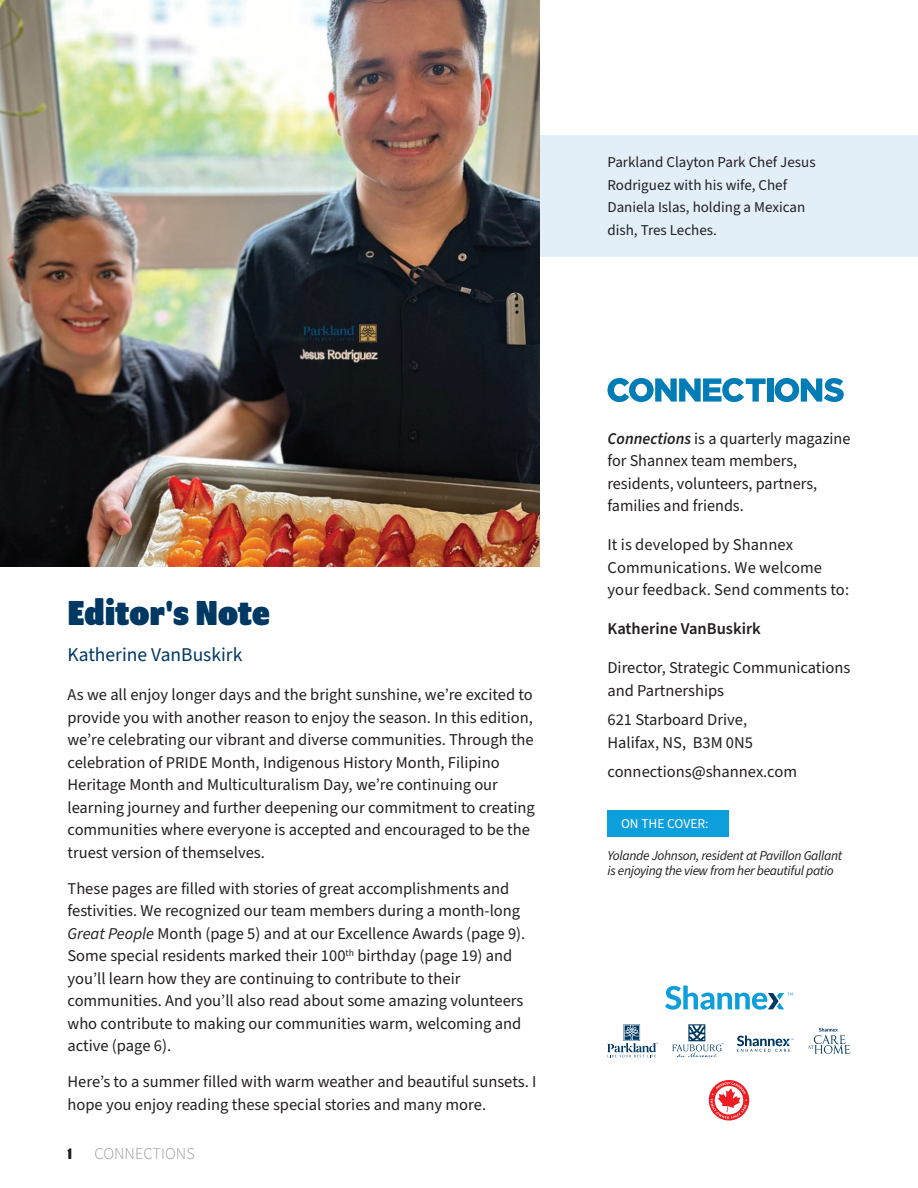
<style>
.page{position:relative;width:918px;height:1188px;background:#fff}
.page>*{position:absolute;margin:0;border:0;box-sizing:border-box;transform-origin:0 0}
.t1{font:900 37.5px "Program OT";color:#003864}
.t2{font:19.5px "Source Sans Pro";color:#003864}
.t3{font:16.5px/22.5px "Source Sans Pro";color:#231f20}
.t4{font:600 16.5px "Source Sans Pro";color:#231f20}
.t5{font:300 16.5px "Source Sans Pro";color:#939598}
.t6{font:700 16.5px "Program OT";color:#231f20}
.t7{font:15px/22.5px "Source Sans Pro";color:#231f20}
.t8{font:italic 13.5px/15px "Source Sans Pro";letter-spacing:-.025em;color:#231f20}
.t9{font:13.5px "Source Sans Pro";color:#fff}
.s1{font-style:italic}
.s2{font-weight:600;font-style:italic}
</style>
<div class="page">
<div style="left:459px;top:135px;width:459px;height:121px;background:#e2eff9"></div>
<img style="left:0;top:0;width:540px;height:567px">
<div style="left:608px;top:810px;width:121px;height:27px;background:#0c9fdc"></div>
<svg style="left:665px;top:986px;width:128px;height:24px"></svg>
<svg style="left:737px;top:1035px;width:57px;height:17px"></svg>
<svg style="left:808px;top:1028px;width:43px;height:26px"></svg>
<svg style="left:607px;top:1024px;width:51px;height:33px"></svg>
<svg style="left:672px;top:1024px;width:52px;height:33px"></svg>
<svg style="left:708px;top:1080px;width:42px;height:41px"></svg>
<svg style="left:608px;top:378px;width:158px;height:24px"></svg>
<div style="left:767px;top:378px;width:6px;height:24px;background:#007cb7"></div>
<svg style="left:775px;top:378px;width:69px;height:24px"></svg>
<p class="t7" style="left:608px;top:152px;width:210px">Parkland Clayton Park Chef Jesus<br>Rodriguez with his wife, Chef<br>Daniela Islas, holding a Mexican dish, Tres Leches.</p>
<h1 class="t1" style="left:68px;top:591px;width:204px">Editor's Note</h1>
<p class="t2" style="left:68px;top:641px;width:176px">Katherine VanBuskirk</p>
<p class="t3" style="left:68px;top:684px;width:469px">As we all enjoy longer days and the bright sunshine, we’re excited to provide you with another reason to enjoy the season. In this edition, we’re celebrating our vibrant and diverse communities. Through the celebration of PRIDE Month, Indigenous History Month, Filipino Heritage Month and Multiculturalism Day, we’re continuing our learning journey and further deepening our commitment to creating communities where everyone is accepted and encouraged to be the truest version of themselves.</p>
<p class="t3" style="left:67px;top:878px;width:459px">These pages are filled with stories of great accomplishments and festivities. We recognized our team members during a month-long <span class="s1">Great People</span> Month (page 5) and at our Excellence Awards (page 9).<br>Some special residents marked their 100<sup>th</sup> birthday (page 19) and you’ll learn how they are continuing to contribute to their communities. And you’ll also read about some amazing volunteers who contribute to making our communities warm, welcoming and active (page 6).</p>
<p class="t3" style="left:67px;top:1071px;width:470px">Here’s to a summer filled with warm weather and beautiful sunsets. I hope you enjoy reading these special stories and many more.</p>
<p class="t6" style="left:68px;top:1144px;width:6px">1</p>
<p class="t5" style="left:94px;top:1143px;width:102px">CONNECTIONS</p>
<p class="t3" style="left:608px;top:428px;width:244px"><span class="s2">Connections</span> is a quarterly magazine for Shannex team members, residents, volunteers, partners, families and friends.</p>
<p class="t3" style="left:608px;top:534px;width:243px">It is developed by Shannex<br>Communications. We welcome your feedback. Send comments to:</p>
<p class="t4" style="left:608px;top:618px;width:155px">Katherine VanBuskirk</p>
<p class="t3" style="left:608px;top:657px;width:244px">Director, Strategic Communications and Partnerships</p>
<p class="t3" style="left:608px;top:709px;width:147px">621 Starboard Drive,<br>Halifax, NS, B3M 0N5</p>
<p class="t3" style="left:608px;top:761px;width:191px">connections@shannex.com</p>
<p class="t9" style="left:621px;top:815px;width:89px">ON THE COVER:</p>
<p class="t8" style="left:608px;top:849px;width:236px">Yolande Johnson, resident at Pavillon Gallant is enjoying the view from her beautiful patio</p>
</div>
